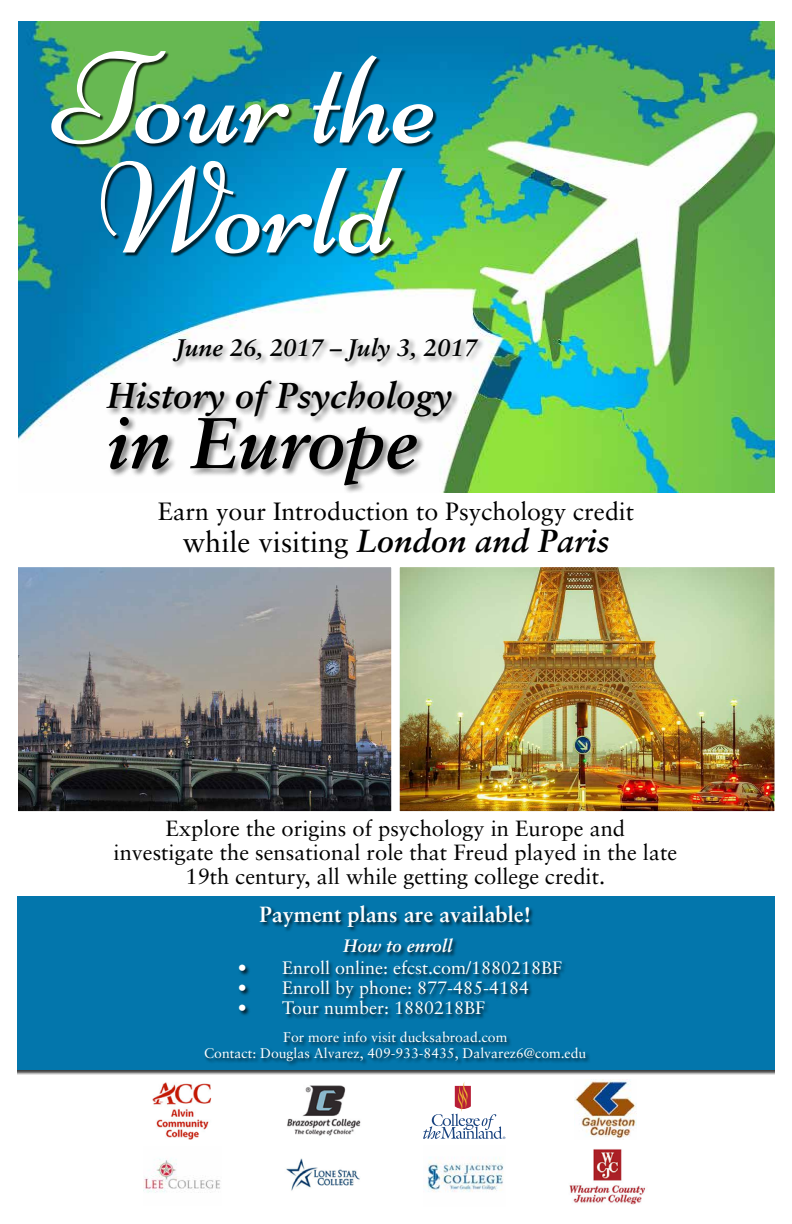
<style>
.page{position:relative;width:792px;height:1224px;background:#fff}
.page>*{position:absolute;margin:0;border:0;box-sizing:border-box;transform-origin:0 0}
.t1{font:130px/110px "Niconne";color:#fff;text-align:center}
.t2{font:italic 700 72px "Sabon";color:#000}
.t3{font:italic 700 36px "Sabon";color:#000}
.t4{font:italic 700 32px "Sabon";color:#000}
.t5{font:25px "Sabon";color:#000}
.t6{font:italic 700 24px "Sabon";color:#000101}
.t7{font:22px/24px "Sabon";color:#000;text-align:center}
.t8{font:700 22px "Sabon";color:#fff}
.t9{font:18px "Sabon";color:#fff}
.t10{font:italic 700 18px "Sabon";color:#fff}
.t11{font:14px/16px "Sabon";color:#fff;text-align:center}
.s1{font-weight:400;font-style:normal;font-size:29px}
</style>
<div class="page">
<img style="left:18px;top:21px;width:756px;height:471px">
<div style="left:52px;top:52px;width:385px;height:205px;background:#000;opacity:.75"></div>
<div style="left:8px;top:896px;width:781px;height:179px;background:#000;opacity:.75"></div>
<div style="left:8px;top:896px;width:776px;height:174px;background:#0376ac"></div>
<img style="left:19px;top:568px;width:371px;height:242px">
<div style="left:13px;top:562px;width:383px;height:254px;border:5px solid #fff"></div>
<img style="left:401px;top:568px;width:372px;height:242px">
<div style="left:395px;top:562px;width:384px;height:254px;border:5px solid #fff"></div>
<div style="left:105px;top:379px;width:355px;height:115px;background:#000;opacity:.6"></div>
<div style="left:101px;top:375px;width:357px;height:117px;background:#fff;opacity:.75"></div>
<div style="left:171px;top:336px;width:315px;height:34px;background:#fefefe"></div>
<div style="left:167px;top:332px;width:317px;height:36px;background:#fff;opacity:.75"></div>
<img style="left:287px;top:1085px;width:74px;height:51px">
<img style="left:152px;top:1082px;width:60px;height:58px">
<img style="left:574px;top:1080px;width:63px;height:58px">
<img style="left:144px;top:1158px;width:77px;height:35px">
<img style="left:286px;top:1158px;width:74px;height:33px">
<img style="left:425px;top:1157px;width:79px;height:35px">
<svg style="left:423px;top:1082px;width:82px;height:57px"></svg>
<img style="left:569px;top:1149px;width:77px;height:56px">
<div style="left:204px;top:904px;width:387px;height:163px;background:#000;opacity:.75"></div>
<h1 class="t1" style="left:53px;top:46px;width:386px">Tour the<br>World</h1>
<p class="t6" style="left:176px;top:333px;width:302px">June 26, 2017 – July 3, 2017</p>
<h3 class="t3" style="left:107px;top:374px;width:347px">History of Psychology</h3>
<h2 class="t2" style="left:107px;top:400px;width:312px">in Europe</h2>
<p class="t5" style="left:158px;top:496px;width:478px">Earn your Introduction to Psychology credit</p>
<h3 class="t4" style="left:183px;top:521px;width:428px"><span class="s1">while visiting</span> London and Paris</h3>
<p class="t7" style="left:114px;top:816px;width:565px">Explore the origins of psychology in Europe and investigate the sensational role that Freud played in the late<br>19th century, all while getting college credit.</p>
<p class="t8" style="left:260px;top:901px;width:273px">Payment plans are available!</p>
<p class="t10" style="left:343px;top:935px;width:111px">How to enroll</p>
<p class="t9" style="left:238px;top:957px;width:326px">• Enroll online: efcst.com/1880218BF</p>
<p class="t9" style="left:238px;top:977px;width:293px">• Enroll by phone: 877-485-4184</p>
<p class="t9" style="left:238px;top:997px;width:249px">• Tour number: 1880218BF</p>
<p class="t11" style="left:204px;top:1029px;width:384px">For more info visit ducksabroad.com<br>Contact: Douglas Alvarez, 409-933-8435, Dalvarez6@com.edu</p>
</div>
